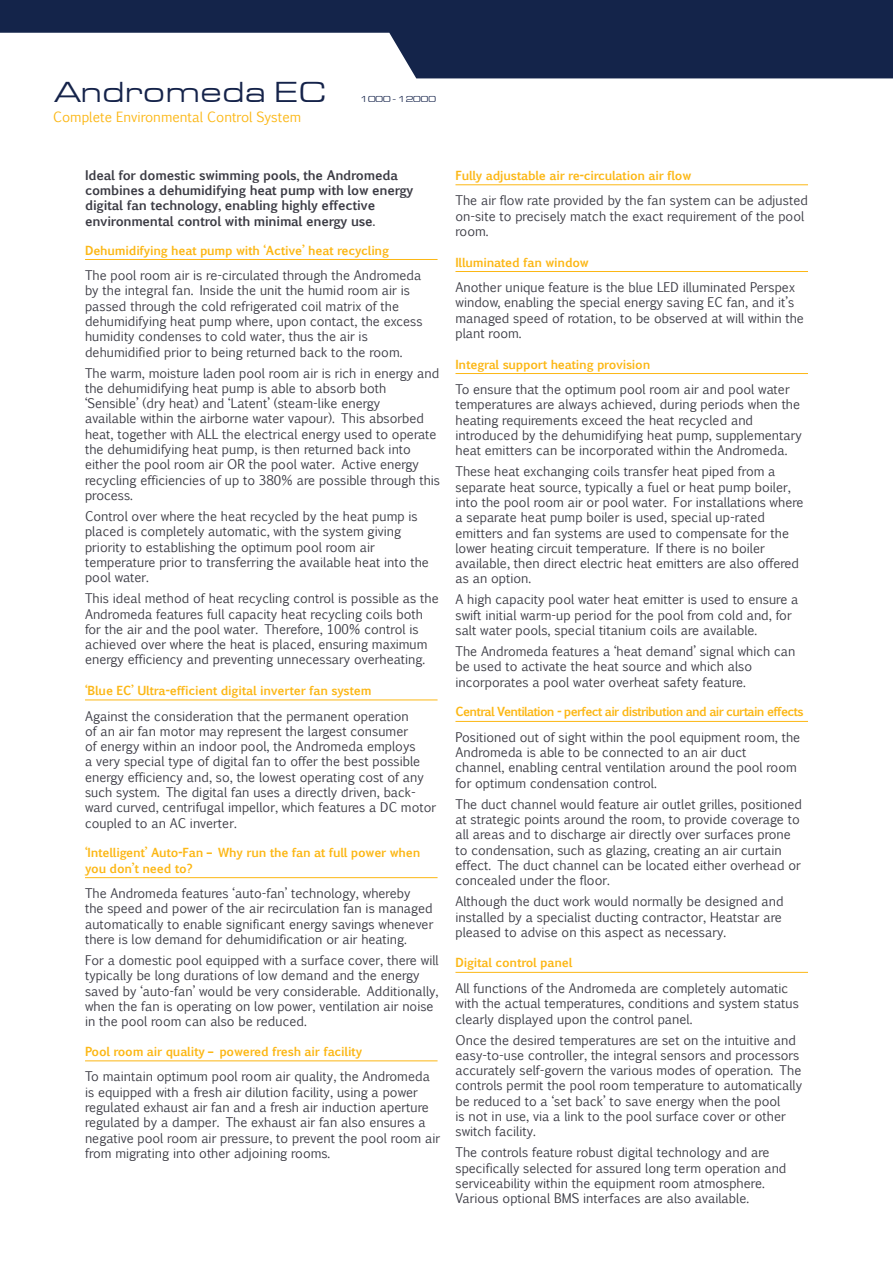
<style>
.page{position:relative;width:893px;height:1263px;background:#fff}
.page>*{position:absolute;margin:0;border:0;box-sizing:border-box;transform-origin:0 0}
.t1{font:30px "Eurostile Extended";color:#15234a}
.t2{font:13.5px "Euphemia CAS";color:#fcb715}
.t3{font:12.75px/15.3px "Euphemia CAS";color:#3b3b44}
.t4{font:700 12.75px/15.3px "Euphemia UCAS";letter-spacing:-.02em;color:#3b3b44}
.t5{font:700 12px/15.3px "Euphemia UCAS";letter-spacing:-.02em;color:#fcb715}
.t6{font:700 12px "Euphemia UCAS";letter-spacing:-.06em;color:#fcb715}
.t7{font:9px "Eurostile Extended";color:#15234a}
</style>
<div class="page">
<hr style="left:455px;top:972px;width:353px;height:1px;background:#fcb715">
<hr style="left:455px;top:721px;width:353px;height:1px;background:#fcb715">
<hr style="left:455px;top:373px;width:353px;height:1px;background:#fcb715">
<hr style="left:455px;top:184px;width:353px;height:1px;background:#fcb715">
<hr style="left:85px;top:1060px;width:353px;height:1px;background:#fcb715">
<hr style="left:85px;top:877px;width:353px;height:1px;background:#fcb715">
<hr style="left:85px;top:699px;width:353px;height:1px;background:#fcb715">
<hr style="left:85px;top:259px;width:353px;height:1px;background:#fcb715">
<svg style="left:0;top:0;width:893px;height:78px;fill:#14244a"></svg>
<hr style="left:455px;top:271px;width:353px;height:1px;background:#fcb715">
<h1 class="t1" style="left:55px;top:76px;width:273px">Andromeda EC</h1>
<p class="t2" style="left:53px;top:107px;width:250px">Complete Environmental Control System</p>
<p class="t7" style="left:360px;top:94px;width:77px">1000 - 12000</p>
<p class="t4" style="left:85px;top:168px;width:330px">Ideal for domestic swimming pools, the Andromeda combines a dehumidifying heat pump with low energy digital fan technology, enabling highly effective environmental control with minimal energy use.</p>
<p class="t5" style="left:85px;top:243px;width:305px">Dehumidifying heat pump with ‘Active’ heat recycling</p>
<p class="t3" style="left:85px;top:268px;width:339px">The pool room air is re-circulated through the Andromeda by the integral fan. Inside the unit the humid room air is passed through the cold refrigerated coil matrix of the dehumidifying heat pump where, upon contact, the excess humidity condenses to cold water, thus the air is dehumidified prior to being returned back to the room.</p>
<p class="t3" style="left:85px;top:365px;width:357px">The warm, moisture laden pool room air is rich in energy and the dehumidifying heat pump is able to absorb both ‘Sensible’ (dry heat) and ‘Latent’ (steam-like energy<br>available within the airborne water vapour). This absorbed heat, together with ALL the electrical energy used to operate the dehumidifying heat pump, is then returned back into either the pool room air OR the pool water. Active energy recycling efficiencies of up to 380% are possible through this process.</p>
<p class="t3" style="left:85px;top:508px;width:345px">Control over where the heat recycled by the heat pump is placed is completely automatic, with the system giving priority to establishing the optimum pool room air temperature prior to transferring the available heat into the pool water.</p>
<p class="t3" style="left:85px;top:591px;width:355px">This ideal method of heat recycling control is possible as the Andromeda features full capacity heat recycling coils both for the air and the pool water. Therefore, 100% control is achieved over where the heat is placed, ensuring maximum energy efficiency and preventing unnecessary overheating.</p>
<p class="t5" style="left:85px;top:683px;width:288px">‘Blue EC’ Ultra-efficient digital inverter fan system</p>
<p class="t3" style="left:85px;top:708px;width:353px">Against the consideration that the permanent operation<br>of an air fan motor may represent the largest consumer<br>of energy within an indoor pool, the Andromeda employs<br>a very special type of digital fan to offer the best possible energy efficiency and, so, the lowest operating cost of any such system. The digital fan uses a directly driven, back&shy;ward curved, centrifugal impellor, which features a DC motor coupled to an AC inverter.</p>
<p class="t5" style="left:85px;top:845px;width:337px">‘Intelligent’ Auto-Fan – Why run the fan at full power when you don’t need to?</p>
<p class="t3" style="left:85px;top:886px;width:350px">The Andromeda features ‘auto-fan’ technology, whereby<br>the speed and power of the air recirculation fan is managed automatically to enable significant energy savings whenever there is low demand for dehumidification or air heating.</p>
<p class="t3" style="left:85px;top:952px;width:355px">For a domestic pool equipped with a surface cover, there will typically be long durations of low demand and the energy saved by ‘auto-fan’ would be very considerable. Additionally, when the fan is operating on low power, ventilation air noise in the pool room can also be reduced.</p>
<p class="t5" style="left:85px;top:1044px;width:279px">Pool room air quality – powered fresh air facility</p>
<p class="t3" style="left:85px;top:1069px;width:357px">To maintain optimum pool room air quality, the Andromeda is equipped with a fresh air dilution facility, using a power regulated exhaust air fan and a fresh air induction aperture regulated by a damper. The exhaust air fan also ensures a negative pool room air pressure, to prevent the pool room air from migrating into other adjoining rooms.</p>
<p class="t5" style="left:455px;top:168px;width:237px">Fully adjustable air re-circulation air flow</p>
<p class="t3" style="left:455px;top:193px;width:354px">The air flow rate provided by the fan system can be adjusted on-site to precisely match the exact requirement of the pool room.</p>
<p class="t5" style="left:455px;top:255px;width:135px">Illuminated fan window</p>
<p class="t3" style="left:455px;top:280px;width:350px">Another unique feature is the blue LED illuminated Perspex window, enabling the special energy saving EC fan, and it’s managed speed of rotation, to be observed at will within the plant room.</p>
<p class="t5" style="left:455px;top:357px;width:196px">Integral support heating provision</p>
<p class="t3" style="left:455px;top:382px;width:348px">To ensure that the optimum pool room air and pool water temperatures are always achieved, during periods when the heating requirements exceed the heat recycled and introduced by the dehumidifying heat pump, supplementary heat emitters can be incorporated within the Andromeda.</p>
<p class="t3" style="left:455px;top:464px;width:350px">These heat exchanging coils transfer heat piped from a separate heat source, typically a fuel or heat pump boiler, into the pool room air or pool water. For installations where a separate heat pump boiler is used, special up-rated emitters and fan systems are used to compensate for the lower heating circuit temperature. If there is no boiler available, then direct electric heat emitters are also offered as an option.</p>
<p class="t3" style="left:455px;top:592px;width:345px">A high capacity pool water heat emitter is used to ensure a swift initial warm-up period for the pool from cold and, for salt water pools, special titanium coils are available.</p>
<p class="t3" style="left:455px;top:643px;width:341px">The Andromeda features a ‘heat demand’ signal which can be used to activate the heat source and which also incorporates a pool water overheat safety feature.</p>
<p class="t6" style="left:455px;top:703px;width:350px">Central Ventilation - perfect air distribution and air curtain effects</p>
<p class="t3" style="left:455px;top:729px;width:346px">Positioned out of sight within the pool equipment room, the Andromeda is able to be connected to an air duct<br>channel, enabling central ventilation around the pool room for optimum condensation control.</p>
<p class="t3" style="left:455px;top:796px;width:348px">The duct channel would feature air outlet grilles, positioned at strategic points around the room, to provide coverage to all areas and to discharge air directly over surfaces prone to condensation, such as glazing, creating an air curtain effect. The duct channel can be located either overhead or concealed under the floor.</p>
<p class="t3" style="left:455px;top:894px;width:330px">Although the duct work would normally be designed and installed by a specialist ducting contractor, Heatstar are pleased to advise on this aspect as necessary.</p>
<p class="t5" style="left:455px;top:955px;width:119px">Digital control panel</p>
<p class="t3" style="left:455px;top:980px;width:345px">All functions of the Andromeda are completely automatic with the actual temperatures, conditions and system status clearly displayed upon the control panel.</p>
<p class="t3" style="left:455px;top:1032px;width:348px">Once the desired temperatures are set on the intuitive and easy-to-use controller, the integral sensors and processors accurately self-govern the various modes of operation. The controls permit the pool room temperature to automatically be reduced to a ‘set back’ to save energy when the pool<br>is not in use, via a link to the pool surface cover or other switch facility.</p>
<p class="t3" style="left:455px;top:1145px;width:333px">The controls feature robust digital technology and are specifically selected for assured long term operation and serviceability within the equipment room atmosphere.<br>Various optional BMS interfaces are also available.</p>
</div>
